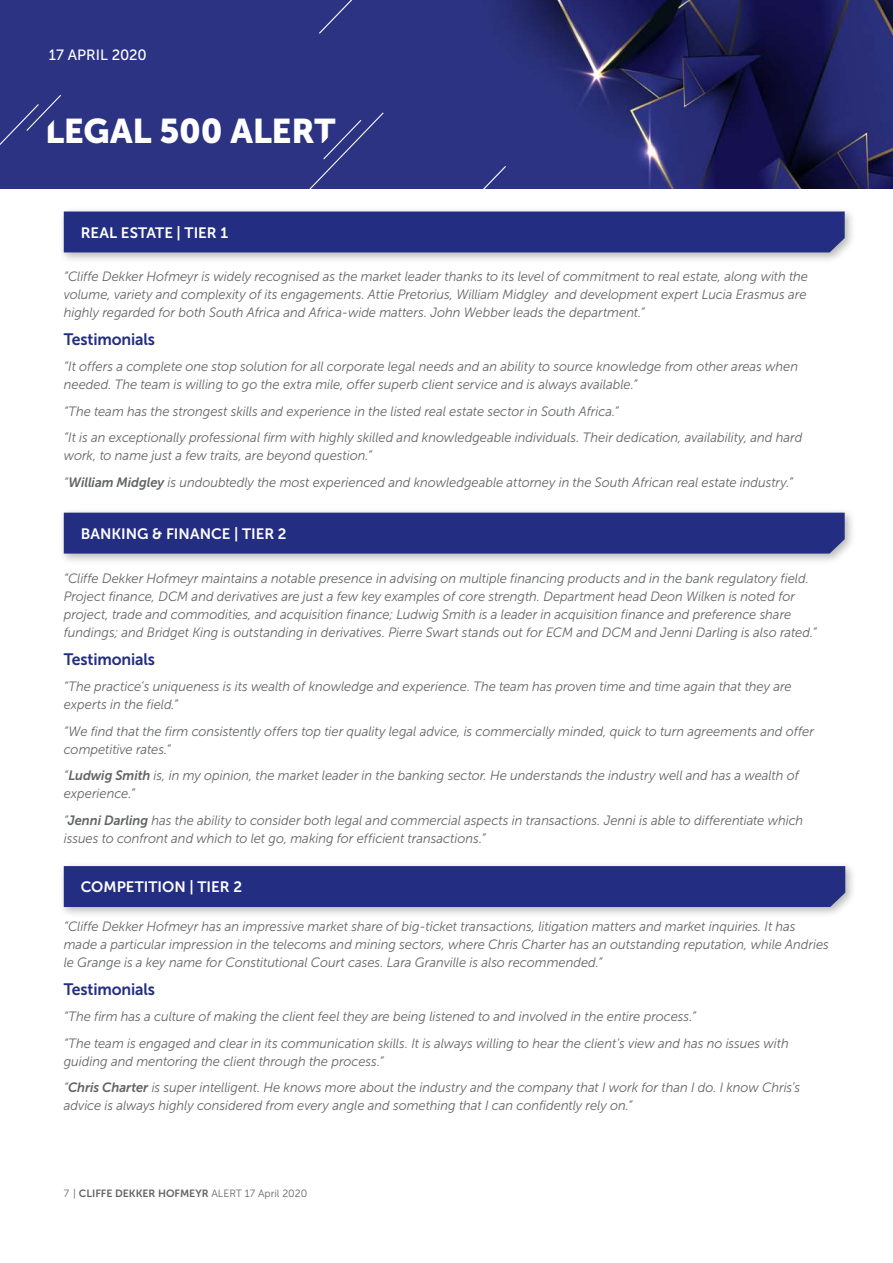
<style>
.page{position:relative;width:893px;height:1263px;background:#fff}
.page>*{position:absolute;margin:0;border:0;box-sizing:border-box;transform-origin:0 0}
.t1{font:34.05px "Museo Sans 900";letter-spacing:-.01em;color:#fff}
.t2{font:16.5px "Museo Sans 700";letter-spacing:-.01em;color:#232e83;scale:.96 1}
.t3{font:15px "Museo Sans 700";color:#fff}
.t4{font:14.85px "Museo Sans 500";color:#fff}
.t5{font:italic 13.5px/18px "Museo Sans 300";letter-spacing:-.005em;color:#636466;scale:.96 1}
.t6{font:10.5px "Museo Sans 700";color:#636466}
.s1{font-family:"Museo Sans 700"}
.s2{font-family:"Museo Sans 300"}
</style>
<div class="page">
<img style="left:0;top:0;width:893px;height:188px">
<div style="left:318px;top:0;width:47px;height:35px;background:#2c3383"></div>
<div style="left:0;top:94px;width:62px;height:89px;background:#2c3383"></div>
<div style="left:307px;top:111px;width:78px;height:78px;background:#2c3383"></div>
<svg style="left:471px;top:165px;width:36px;height:24px"></svg>
<div style="left:59px;top:206px;width:797px;height:58px;background:#000;opacity:.28"></div>
<div style="left:64px;top:211px;width:781px;height:41px;background:#232e83"></div>
<div style="left:59px;top:507px;width:797px;height:58px;background:#000;opacity:.28"></div>
<div style="left:64px;top:513px;width:781px;height:41px;background:#232e83"></div>
<div style="left:59px;top:861px;width:797px;height:57px;background:#000;opacity:.28"></div>
<div style="left:64px;top:866px;width:781px;height:41px;background:#232e83"></div>
<p class="t4" style="left:49px;top:47px;width:99px">17 APRIL 2020</p>
<h1 class="t1" style="left:45px;top:111px;width:292px">LEGAL 500 ALERT</h1>
<p class="t3" style="left:81px;top:224px;width:149px">REAL ESTATE | TIER 1</p>
<p class="t5" style="left:64px;top:268px;width:777px;text-align:justify">“Cliffe Dekker Hofmeyr is widely recognised as the market leader thanks to its level of commitment to real estate, along with the volume, variety and complexity of its engagements. Attie Pretorius, William Midgley and development expert Lucia Erasmus are highly regarded for both South Africa and Africa-wide matters. John Webber leads the department.”</p>
<p class="t2" style="left:64px;top:330px;width:97px">Testimonials</p>
<p class="t5" style="left:64px;top:358px;width:766px">“It offers a complete one stop solution for all corporate legal needs and an ability to source knowledge from other areas when needed. The team is willing to go the extra mile, offer superb client service and is always available.”</p>
<p class="t5" style="left:64px;top:398px;width:771px;line-height:26.5px">“The team has the strongest skills and experience in the listed real estate sector in South Africa.”<br>“It is an exceptionally professional firm with highly skilled and knowledgeable individuals. Their dedication, availability, and hard</p>
<p class="t5" style="left:64px;top:442px;width:761px;line-height:26.5px">work, to name just a few traits, are beyond question.”<br>“<span class="s1">William Midgley</span> is undoubtedly the most experienced and knowledgeable attorney in the South African real estate industry.”</p>
<p class="t3" style="left:81px;top:525px;width:207px">BANKING &amp; FINANCE | TIER 2</p>
<p class="t5" style="left:64px;top:570px;width:786px">“Cliffe Dekker Hofmeyr maintains a notable presence in advising on multiple financing products and in the bank regulatory field.<br>Project finance, DCM and derivatives are just a few key examples of core strength. Department head Deon Wilken is noted for project, trade and commodities, and acquisition finance; Ludwig Smith is a leader in acquisition finance and preference share fundings; and Bridget King is outstanding in derivatives. Pierre Swart stands out for ECM and DCM and Jenni Darling is also rated.”</p>
<p class="t2" style="left:64px;top:650px;width:97px">Testimonials</p>
<p class="t5" style="left:64px;top:678px;width:760px">“The practice’s uniqueness is its wealth of knowledge and experience. The team has proven time and time again that they are experts in the field.”</p>
<p class="t5" style="left:64px;top:722px;width:783px">“We find that the firm consistently offers top tier quality legal advice, is commercially minded, quick to turn agreements and offer competitive rates.”</p>
<p class="t5" style="left:64px;top:767px;width:767px">“<span class="s1">Ludwig Smith</span> is, in my opinion, the market leader in the banking sector. He understands the industry well and has a wealth of experience.”</p>
<p class="t5" style="left:64px;top:811px;width:772px">“<span class="s1">Jenni Darling</span> has the ability to consider both legal and commercial aspects in transactions. Jenni is able to differentiate which issues to confront and which to let go, making for efficient transactions.”</p>
<p class="t3" style="left:81px;top:879px;width:163px">COMPETITION | TIER 2</p>
<p class="t5" style="left:64px;top:917px;width:798px">“Cliffe Dekker Hofmeyr has an impressive market share of big-ticket transactions, litigation matters and market inquiries. It has made a particular impression in the telecoms and mining sectors, where Chris Charter has an outstanding reputation, while Andries le Grange is a key name for Constitutional Court cases. Lara Granville is also recommended.”</p>
<p class="t2" style="left:64px;top:980px;width:97px">Testimonials</p>
<p class="t5" style="left:64px;top:1003px;width:757px;line-height:26.5px">“The firm has a culture of making the client feel they are being listened to and involved in the entire process.”<br>“The team is engaged and clear in its communication skills. It is always willing to hear the client’s view and has no issues with</p>
<p class="t5" style="left:64px;top:1048px;width:769px;line-height:26.5px">guiding and mentoring the client through the process.”<br>“<span class="s1">Chris Charter</span> is super intelligent. He knows more about the industry and the company that I work for than I do. I know Chris’s</p>
<p class="t5" style="left:64px;top:1096px;width:594px">advice is always highly considered from every angle and something that I can confidently rely on.”</p>
<p class="t6" style="left:64px;top:1187px;width:245px"><span class="s2">7 |</span> CLIFFE DEKKER HOFMEYR <span class="s2">ALERT 17 April 2020</span></p>
</div>
